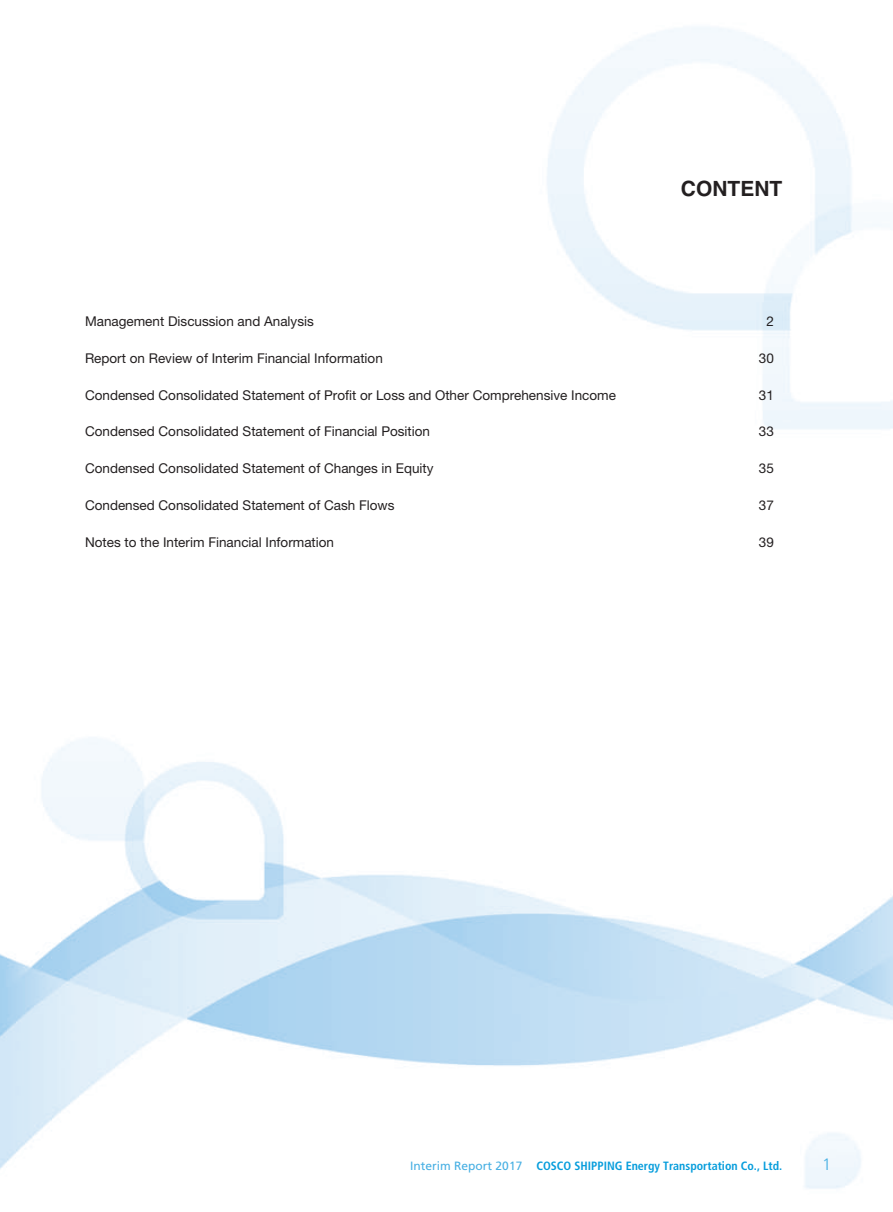
<style>
.page{position:relative;width:893px;height:1212px;background:#fff}
.page>*{position:absolute;margin:0;border:0;box-sizing:border-box;transform-origin:0 0}
.t1{font:700 21px "Helvetica LT Std";color:#231f20}
.t2{font:300 16.5px "Frutiger LT Std";color:#46afe3}
._1__內文{font:13.5px "Helvetica Neue LT Std";color:#231f20}
.t3{font:700 condensed 12px "Frutiger LT Std";color:#069ddc}
.s1{font-weight:400;font-stretch:normal;color:#46afe3}
</style>
<div class="page">
<img style="left:0;top:27px;width:893px;height:1162px">
<h1 class="t1" style="left:681px;top:176px;width:103px">CONTENT</h1>
<p class="_1__內文" style="left:85px;top:313px;width:230px">Management Discussion and Analysis</p>
<p class="_1__內文" style="left:766px;top:313px;width:9px">2</p>
<p class="_1__內文" style="left:85px;top:350px;width:299px">Report on Review of Interim Financial Information</p>
<p class="_1__內文" style="left:759px;top:350px;width:17px">30</p>
<p class="_1__內文" style="left:85px;top:387px;width:532px">Condensed Consolidated Statement of Profit or Loss and Other Comprehensive Income</p>
<p class="_1__內文" style="left:759px;top:387px;width:17px">31</p>
<p class="_1__內文" style="left:85px;top:424px;width:347px">Condensed Consolidated Statement of Financial Position</p>
<p class="_1__內文" style="left:759px;top:424px;width:17px">33</p>
<p class="_1__內文" style="left:85px;top:460px;width:350px">Condensed Consolidated Statement of Changes in Equity</p>
<p class="_1__內文" style="left:759px;top:460px;width:17px">35</p>
<p class="_1__內文" style="left:85px;top:497px;width:311px">Condensed Consolidated Statement of Cash Flows</p>
<p class="_1__內文" style="left:759px;top:497px;width:17px">37</p>
<p class="_1__內文" style="left:85px;top:534px;width:251px">Notes to the Interim Financial Information</p>
<p class="_1__內文" style="left:759px;top:534px;width:17px">39</p>
<p class="t3" style="left:410px;top:1158px;width:374px"><span class="s1">Interim Report 2017</span> COSCO SHIPPING Energy Transportation Co., Ltd.</p>
<p class="t2" style="left:822px;top:1155px;width:11px">1</p>
</div>
